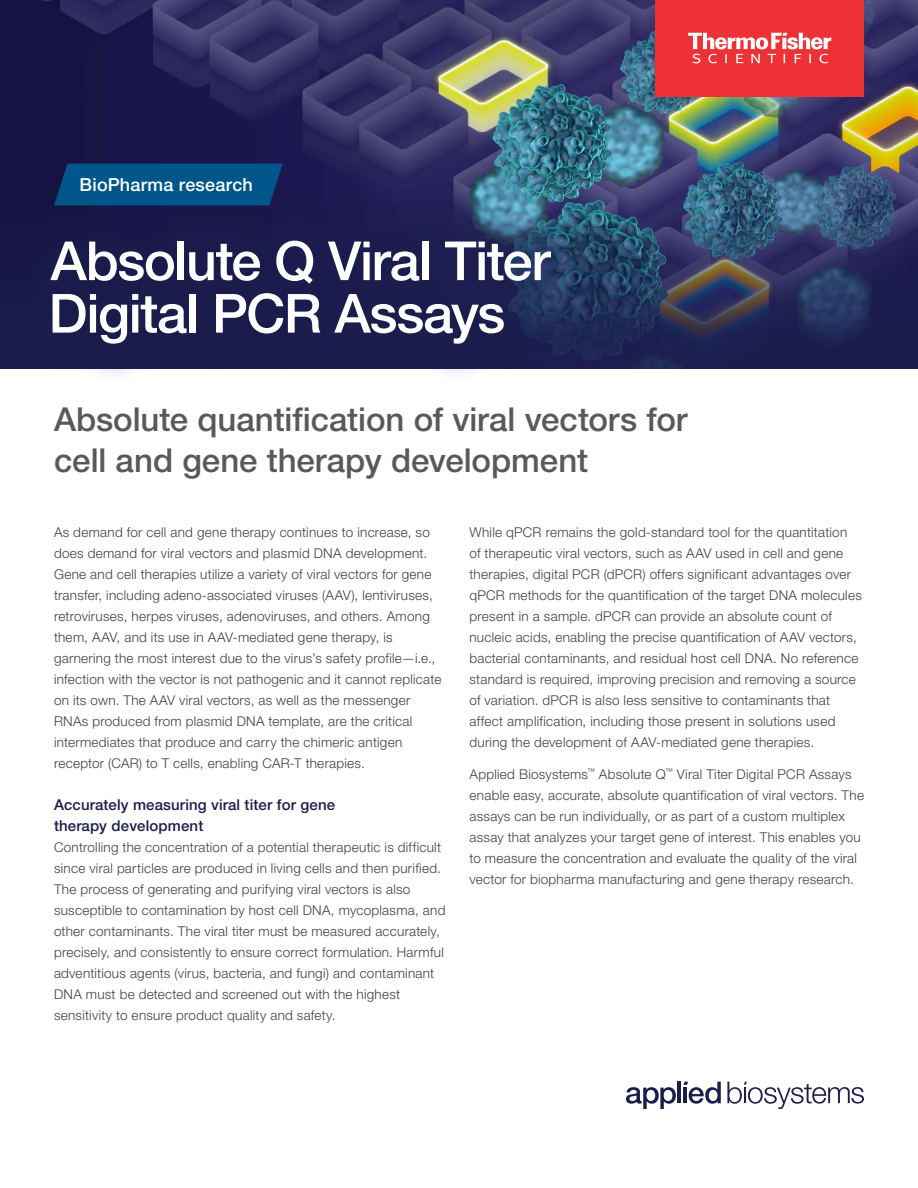
<style>
.page{position:relative;width:918px;height:1188px;background:#fff}
.page>*{position:absolute;margin:0;border:0;box-sizing:border-box;transform-origin:0 0}
.t1{font:500 54px/52.5px "Helvetica Neue LTW1 G";letter-spacing:-.025em;color:#fff}
.t2{font:500 33px/40.5px "Helvetica Neue LTW1 G";color:#58595b}
.t3{font:500 18px "Helvetica Neue LTW1 G";letter-spacing:.015em;color:#fff}
.t4{font:500 15px/21px "Helvetica Neue LTW1 G";letter-spacing:.01em;color:#1b1e4d}
.t5{font:300 13.5px/21px "Helvetica Neue LTW1 G";letter-spacing:.02em;color:#414042}
</style>
<div class="page">
<img style="left:0;top:0;width:918px;height:152px">
<img style="left:0;top:152px;width:918px;height:217px">
<div style="left:12px;top:202px;width:578px;height:180px;background:#1b1e4d;opacity:.6"></div>
<svg style="left:54px;top:164px;width:229px;height:42px;background:#015085"></svg>
<div style="left:656px;top:0;width:208px;height:96px;background:#ee3134"></div>
<svg style="left:688px;top:33px;width:143px;height:30px"></svg>
<svg style="left:727px;top:1082px;width:137px;height:27px"></svg>
<svg style="left:626px;top:1087px;width:50px;height:22px"></svg>
<hr style="left:677px;top:1082px;width:4px;height:21px;background:#1b1e4d">
<svg style="left:684px;top:1082px;width:37px;height:22px"></svg>
<h3 class="t3" style="left:80px;top:174px;width:175px">BioPharma research</h3>
<h1 class="t1" style="left:48px;top:235px;width:503px">Absolute Q Viral Titer<br>Digital PCR Assays</h1>
<h2 class="t2" style="left:54px;top:399px;width:635px">Absolute quantification of viral vectors for cell and gene therapy development</h2>
<p class="t5" style="left:54px;top:522px;width:389px">As demand for cell and gene therapy continues to increase, so does demand for viral vectors and plasmid DNA development.<br>Gene and cell therapies utilize a variety of viral vectors for gene transfer, including adeno-associated viruses (AAV), lentiviruses, retroviruses, herpes viruses, adenoviruses, and others. Among them, AAV, and its use in AAV-mediated gene therapy, is garnering the most interest due to the virus’s safety profile—i.e., infection with the vector is not pathogenic and it cannot replicate on its own. The AAV viral vectors, as well as the messenger RNAs produced from plasmid DNA template, are the critical intermediates that produce and carry the chimeric antigen receptor (CAR) to T cells, enabling CAR-T therapies.</p>
<p class="t4" style="left:54px;top:794px;width:283px">Accurately measuring viral titer for gene therapy development</p>
<p class="t5" style="left:54px;top:837px;width:393px">Controlling the concentration of a potential therapeutic is difficult since viral particles are produced in living cells and then purified.<br>The process of generating and purifying viral vectors is also susceptible to contamination by host cell DNA, mycoplasma, and other contaminants. The viral titer must be measured accurately, precisely, and consistently to ensure correct formulation. Harmful adventitious agents (virus, bacteria, and fungi) and contaminant DNA must be detected and screened out with the highest sensitivity to ensure product quality and safety.</p>
<p class="t5" style="left:470px;top:522px;width:394px">While qPCR remains the gold-standard tool for the quantitation<br>of therapeutic viral vectors, such as AAV used in cell and gene therapies, digital PCR (dPCR) offers significant advantages over qPCR methods for the quantification of the target DNA molecules present in a sample. dPCR can provide an absolute count of nucleic acids, enabling the precise quantification of AAV vectors, bacterial contaminants, and residual host cell DNA. No reference standard is required, improving precision and removing a source of variation. dPCR is also less sensitive to contaminants that affect amplification, including those present in solutions used during the development of AAV-mediated gene therapies.</p>
<p class="t5" style="left:469px;top:763px;width:396px">Applied Biosystems<sup>™</sup> Absolute Q<sup>™</sup> Viral Titer Digital PCR Assays enable easy, accurate, absolute quantification of viral vectors. The assays can be run individually, or as part of a custom multiplex assay that analyzes your target gene of interest. This enables you to measure the concentration and evaluate the quality of the viral vector for biopharma manufacturing and gene therapy research.</p>
</div>
